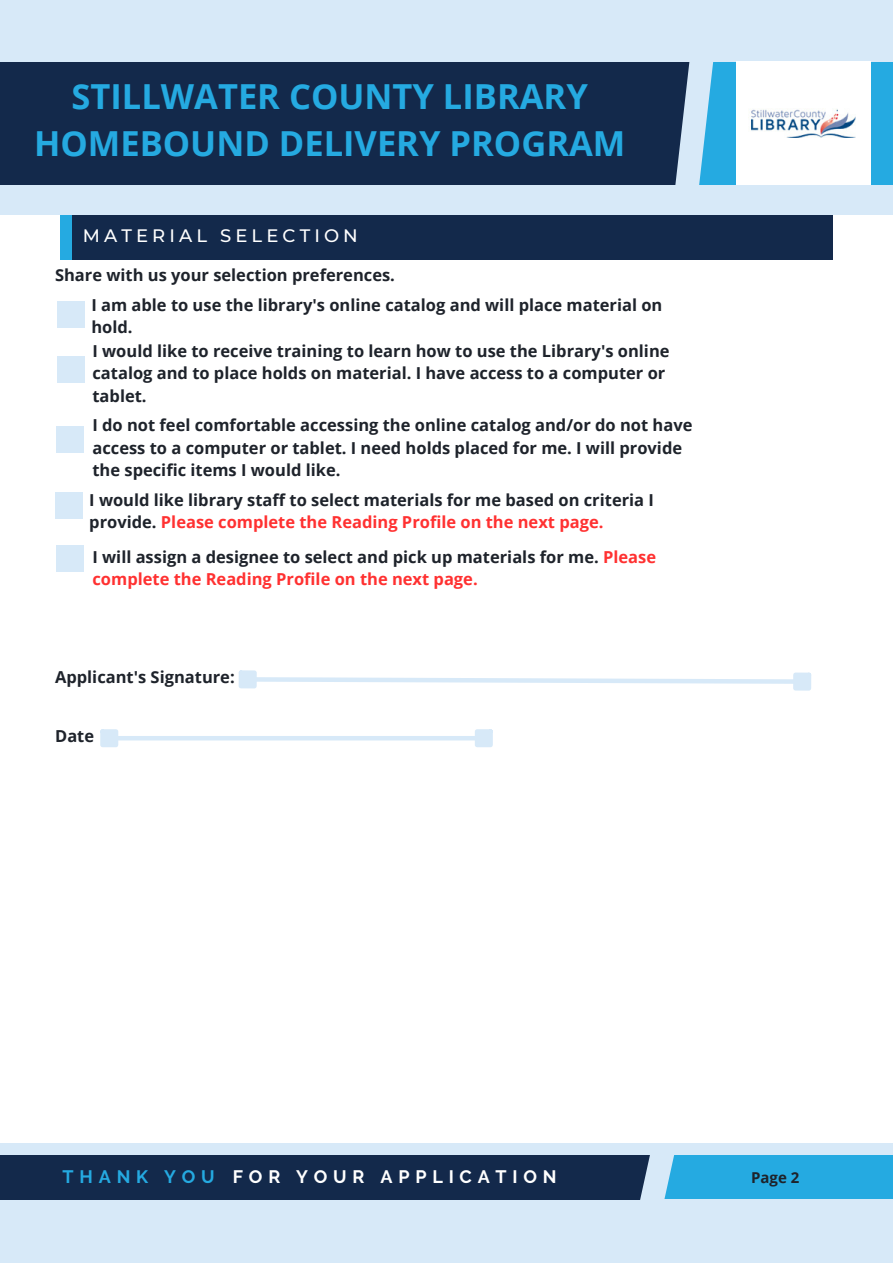
<style>
.page{position:relative;width:893px;height:1264px;background:#fff}
.page>*{position:absolute;margin:0;border:0;box-sizing:border-box;transform-origin:0 0}
.t1{font:700 34.5px "Open Sans";color:#25aae1}
.t2{font:700 18px "Raleway";letter-spacing:.32em;color:#fff}
.t3{font:500 18px "Montserrat";letter-spacing:.23em;color:#fff}
.t4{font:700 18px "Raleway";letter-spacing:.32em;color:#25aae1}
.t5{font:700 16.5px/22.5px "Open Sans";color:#1e232b}
.t6{font:700 15px "Open Sans";color:#1e232b}
.s1{color:#ff3131}
</style>
<div class="page">
<div style="left:0;top:0;width:892px;height:215px;background:#d7e9f8"></div>
<div style="left:0;top:62px;width:693px;height:122px;background:#13294b"></div>
<div style="left:0;top:1143px;width:892px;height:119px;background:#d7e9f8"></div>
<div style="left:0;top:1154px;width:655px;height:45px;background:#13294b"></div>
<div style="left:652px;top:1154px;width:240px;height:44px;background:#25aae1"></div>
<div style="left:57px;top:301px;width:28px;height:27px;background:#d7e9f8"></div>
<div style="left:57px;top:356px;width:28px;height:27px;background:#d7e9f8"></div>
<div style="left:56px;top:426px;width:28px;height:27px;background:#d7e9f8"></div>
<div style="left:55px;top:492px;width:28px;height:26px;background:#d7e9f8"></div>
<div style="left:60px;top:215px;width:18px;height:45px;background:#25aae1"></div>
<div style="left:72px;top:215px;width:760px;height:45px;background:#13294b"></div>
<div style="left:694px;top:62px;width:198px;height:122px;background:#25aae1"></div>
<svg style="left:660px;top:62px;width:69px;height:123px"></svg>
<svg style="left:623px;top:1154px;width:68px;height:46px"></svg>
<div style="left:56px;top:545px;width:28px;height:27px;background:#d7e9f8"></div>
<img style="left:736px;top:62px;width:134px;height:122px">
<hr style="left:117px;top:736px;width:359px;height:4px;background:#d7e9f8">
<div style="left:102px;top:731px;width:14px;height:14px;background:#d7e9f8"></div>
<div style="left:100px;top:729px;width:18px;height:18px;border:4px solid #d7e9f8"></div>
<div style="left:477px;top:731px;width:13px;height:14px;background:#d7e9f8"></div>
<div style="left:475px;top:729px;width:18px;height:18px;border:4px solid #d7e9f8"></div>
<svg style="left:257px;top:677px;width:536px;height:7px"></svg>
<div style="left:241px;top:672px;width:13px;height:14px;background:#d7e9f8"></div>
<div style="left:239px;top:670px;width:18px;height:18px;border:4px solid #d7e9f8"></div>
<div style="left:795px;top:674px;width:13px;height:14px;background:#d7e9f8"></div>
<div style="left:793px;top:672px;width:18px;height:18px;border:4px solid #d7e9f8"></div>
<p class="t1" style="left:72px;top:72px;width:517px">STILLWATER COUNTY LIBRARY</p>
<p class="t1" style="left:34px;top:119px;width:593px">HOMEBOUND DELIVERY PROGRAM</p>
<p class="t3" style="left:83px;top:224px;width:276px">MATERIAL SELECTION</p>
<p class="t5" style="left:55px;top:264px;width:341px">Share with us your selection preferences.</p>
<p class="t5" style="left:91px;top:293px;width:572px">I am able to use the library's online catalog and will place material on hold.</p>
<p class="t5" style="left:92px;top:339px;width:578px">I would like to receive training to learn how to use the Library's online catalog and to place holds on material. I have access to a computer or tablet.</p>
<p class="t5" style="left:92px;top:414px;width:601px">I do not feel comfortable accessing the online catalog and/or do not have access to a computer or tablet. I need holds placed for me. I will provide the specific items I would like.</p>
<p class="t5" style="left:89px;top:488px;width:566px">I would like library staff to select materials for me based on criteria I provide. <span class="s1">Please complete the Reading Profile on the next page.</span></p>
<p class="t5" style="left:92px;top:545px;width:565px">I will assign a designee to select and pick up materials for me. <span class="s1">Please complete the Reading Profile on the next page.</span></p>
<p class="t5" style="left:55px;top:665px;width:181px">Applicant's Signature:</p>
<p class="t5" style="left:55px;top:724px;width:41px">Date</p>
<p class="t4" style="left:63px;top:1165px;width:153px">THANK YOU</p>
<p class="t2" style="left:233px;top:1165px;width:325px">FOR YOUR APPLICATION</p>
<p class="t6" style="left:751px;top:1166px;width:50px">Page 2</p>
</div>
